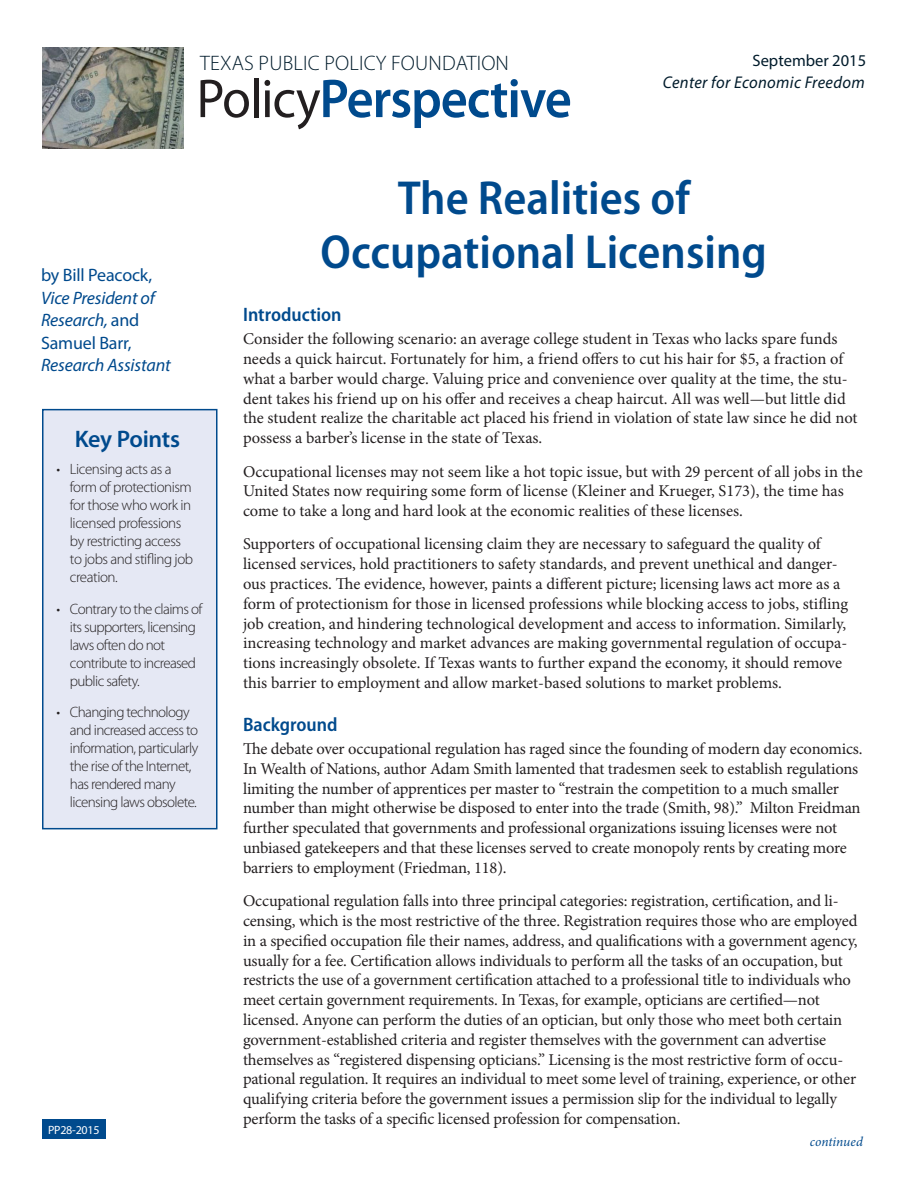
<style>
.page{position:relative;width:918px;height:1188px;background:#fff}
.page>*{position:absolute;margin:0;border:0;box-sizing:border-box;transform-origin:0 0}
.t1{font:600 55.2px "Myriad Pro";letter-spacing:-.02em;color:#004a8d;scale:.95 1}
.t2{font:600 semi-condensed 48px/54px "Myriad Pro";color:#004a8d;text-align:center}
.t3{font:600 24px "Myriad Pro";letter-spacing:-.015em;color:#004a8d}
.t4{font:300 21px "Myriad Pro";letter-spacing:.01em;color:#001b2b}
.t5{font:600 semi-condensed 19.5px "Myriad Pro";color:#004a8d}
.t6{font:italic 18px/22.5px "Myriad Pro";letter-spacing:-.01em;color:#004a8d}
.t7{font:18px "Myriad Pro";letter-spacing:-.01em;color:#004a8d}
.t8{font:italic 16.95px "Myriad Pro";letter-spacing:.02em;color:#001b2b}
.t9{font:16.5px/19.8px "Minion Pro";letter-spacing:-.01em;color:#231f20}
.t10{font:16.5px "Myriad Pro";color:#001b2b}
.t11{font:300 15px/18px "Myriad Pro";letter-spacing:-.04em;color:#231f20}
.t12{font:italic 13.5px "Minion Pro";color:#004a8d}
.t13{font:12px "Myriad Pro";letter-spacing:-.02em;color:#fff}
.s1{font-weight:400;color:#231f20}
.s2{font-style:normal}
</style>
<div class="page">
<div style="left:42px;top:409px;width:176px;height:420px;background:#e5e8f4;border:2px solid #004a8d"></div>
<img style="left:42px;top:47px;width:141px;height:102px">
<div style="left:42px;top:1120px;width:64px;height:19px;background:#004a8d"></div>
<p class="t4" style="left:200px;top:51px;width:310px">TEXAS PUBLIC POLICY FOUNDATION</p>
<p class="t1" style="left:197px;top:63px;width:397px"><span class="s1">Policy</span>Perspective</p>
<p class="t10" style="left:752px;top:51px;width:115px">September 2015</p>
<p class="t8" style="left:663px;top:72px;width:203px">Center for Economic Freedom</p>
<p class="t7" style="left:41px;top:264px;width:113px">by Bill Peacock,</p>
<p class="t6" style="left:41px;top:286px;width:115px">Vice President of<br>Research, <span class="s2">and</span></p>
<p class="t6" style="left:41px;top:331px;width:131px"><span class="s2">Samuel Barr,<br></span>Research Assistant</p>
<p class="t3" style="left:75px;top:424px;width:107px">Key Points</p>
<p class="t11" style="left:70px;top:460px;width:125px;text-indent:-14px">• Licensing acts as a form of protectionism for those who work in licensed professions by restricting access to jobs and stifling job creation.</p>
<p class="t11" style="left:70px;top:600px;width:134px;text-indent:-14px">• Contrary to the claims of its supporters, licensing laws often do not contribute to increased public safety.</p>
<p class="t11" style="left:70px;top:703px;width:130px;text-indent:-14px">• Changing technology and increased access to information, particularly the rise of the Internet, has rendered many licensing laws obsolete.</p>
<p class="t13" style="left:48px;top:1122px;width:53px">PP28-2015</p>
<p class="t2" style="left:321px;top:169px;width:448px">The Realities of<br>Occupational Licensing</p>
<p class="t5" style="left:243px;top:302px;width:100px">Introduction</p>
<p class="t9" style="left:243px;top:329px;width:616px">Consider the following scenario: an average college student in Texas who lacks spare funds needs a quick haircut. Fortunately for him, a friend offers to cut his hair for $5, a fraction of what a barber would charge. Valuing price and convenience over quality at the time, the stu&shy;dent takes his friend up on his offer and receives a cheap haircut. All was well—but little did the student realize the charitable act placed his friend in violation of state law since he did not possess a barber’s license in the state of Texas.</p>
<p class="t9" style="left:243px;top:461px;width:621px">Occupational licenses may not seem like a hot topic issue, but with 29 percent of all jobs in the<br>United States now requiring some form of license (Kleiner and Krueger, S173), the time has come to take a long and hard look at the economic realities of these licenses.</p>
<p class="t9" style="left:243px;top:534px;width:607px">Supporters of occupational licensing claim they are necessary to safeguard the quality of licensed services, hold practitioners to safety standards, and prevent unethical and danger&shy;ous practices. The evidence, however, paints a different picture; licensing laws act more as a form of protectionism for those in licensed professions while blocking access to jobs, stifling job creation, and hindering technological development and access to information. Similarly, increasing technology and market advances are making governmental regulation of occupa&shy;tions increasingly obsolete. If Texas wants to further expand the economy, it should remove this barrier to employment and allow market-based solutions to market problems.</p>
<p class="t5" style="left:243px;top:712px;width:96px">Background</p>
<p class="t9" style="left:243px;top:739px;width:621px">The debate over occupational regulation has raged since the founding of modern day economics.<br>In Wealth of Nations, author Adam Smith lamented that tradesmen seek to establish regulations limiting the number of apprentices per master to “restrain the competition to a much smaller number than might otherwise be disposed to enter into the trade (Smith, 98).” Milton Freidman further speculated that governments and professional organizations issuing licenses were not unbiased gatekeepers and that these licenses served to create monopoly rents by creating more barriers to employment (Friedman, 118).</p>
<p class="t9" style="left:243px;top:891px;width:616px">Occupational regulation falls into three principal categories: registration, certification, and li&shy;censing, which is the most restrictive of the three. Registration requires those who are employed in a specified occupation file their names, address, and qualifications with a government agency, usually for a fee. Certification allows individuals to perform all the tasks of an occupation, but restricts the use of a government certification attached to a professional title to individuals who meet certain government requirements. In Texas, for example, opticians are certified—not licensed. Anyone can perform the duties of an optician, but only those who meet both certain government-established criteria and register themselves with the government can advertise themselves as “registered dispensing opticians.” Licensing is the most restrictive form of occu&shy;pational regulation. It requires an individual to meet some level of training, experience, or other qualifying criteria before the government issues a permission slip for the individual to legally perform the tasks of a specific licensed profession for compensation.</p>
<p class="t12" style="left:810px;top:1132px;width:55px">continued</p>
</div>
